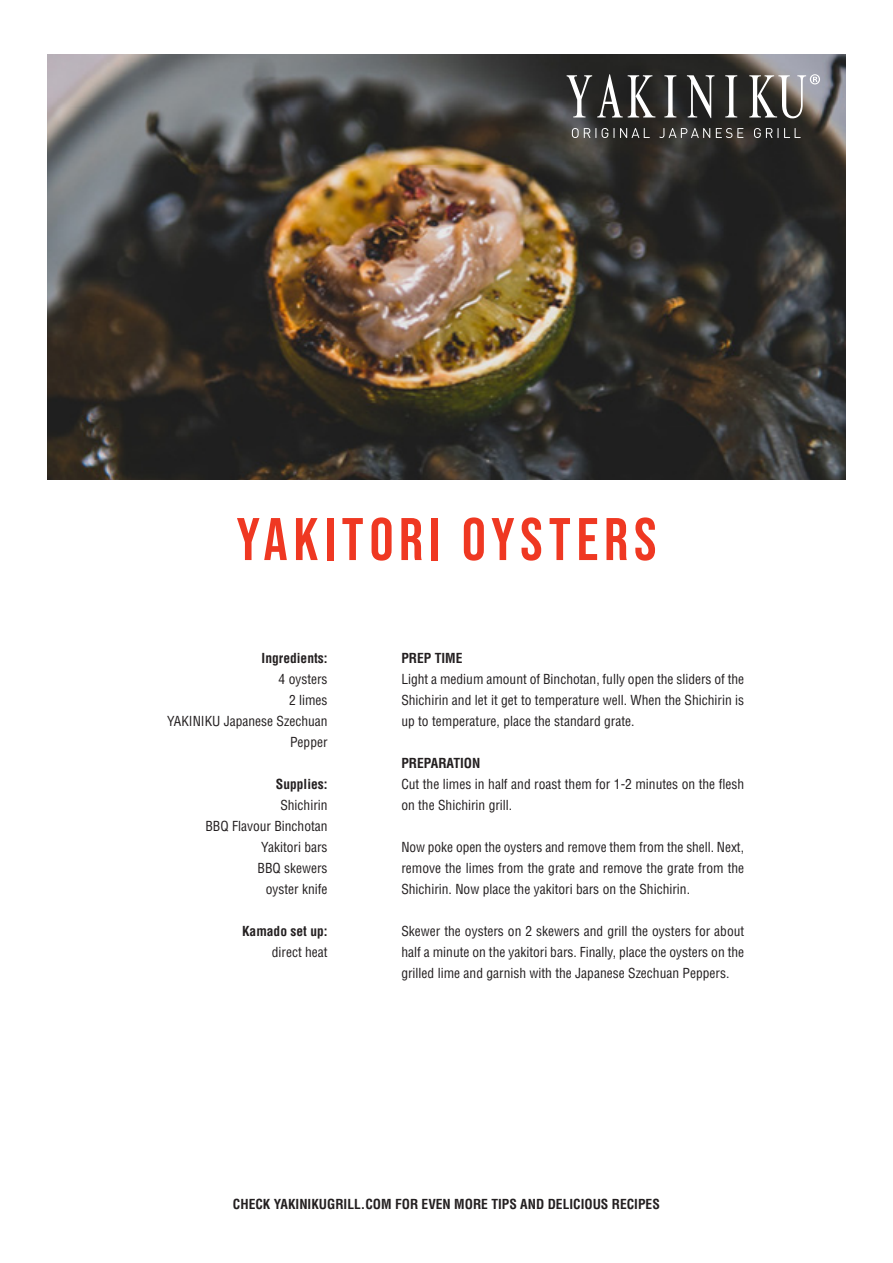
<style>
.page{position:relative;width:893px;height:1263px;background:#fff}
.page>*{position:absolute;margin:0;border:0;box-sizing:border-box;transform-origin:0 0}
.t1{font:60px "Bebas Neue";letter-spacing:.095em;color:#ef3822}
.Hoofdtekst{font:condensed 13.5px/21px "Helvetica LT Std";color:#231f20;text-align:justify}
.Ingredienten_Benodigdheden{font:condensed 13.5px/21px "Helvetica LT Std";color:#231f20;text-align:right}
.Ingredienten_Benodigdheden-2{font:700 condensed 13.5px "Helvetica LT Std";color:#231f20}
.Hoofdtekst-2{font:700 condensed 13.5px "Helvetica LT Std";color:#231f20}
</style>
<div class="page">
<img style="left:48px;top:54px;width:797px;height:425px">
<svg style="left:567px;top:74px;width:253px;height:64px"></svg>
<p class="t1" style="left:236px;top:505px;width:421px">YAKITORI OYSTERS</p>
<p class="Ingredienten_Benodigdheden-2" style="left:262px;top:650px;width:68px">Ingredients:</p>
<p class="Ingredienten_Benodigdheden" style="left:279px;top:669px;width:51px">4 oysters</p>
<p class="Ingredienten_Benodigdheden" style="left:289px;top:690px;width:40px">2 limes</p>
<p class="Ingredienten_Benodigdheden" style="left:167px;top:711px;width:162px">YAKINIKU Japanese Szechuan<br>Pepper</p>
<p class="Ingredienten_Benodigdheden-2" style="left:276px;top:776px;width:53px">Supplies:</p>
<p class="Ingredienten_Benodigdheden" style="left:205px;top:795px;width:124px">Shichirin<br>BBQ Flavour Binchotan</p>
<p class="Ingredienten_Benodigdheden" style="left:261px;top:837px;width:68px">Yakitori bars</p>
<p class="Ingredienten_Benodigdheden" style="left:258px;top:858px;width:72px">BBQ skewers</p>
<p class="Ingredienten_Benodigdheden" style="left:266px;top:879px;width:63px">oyster knife</p>
<p class="Ingredienten_Benodigdheden-2" style="left:242px;top:923px;width:87px">Kamado set up:</p>
<p class="Ingredienten_Benodigdheden" style="left:272px;top:942px;width:57px">direct heat</p>
<p class="Hoofdtekst-2" style="left:401px;top:650px;width:63px">PREP TIME</p>
<p class="Hoofdtekst" style="left:401px;top:669px;width:344px">Light a medium amount of Binchotan, fully open the sliders of the Shichirin and let it get to temperature well. When the Shichirin is up to temperature, place the standard grate.</p>
<p class="Hoofdtekst-2" style="left:401px;top:755px;width:81px">PREPARATION</p>
<p class="Hoofdtekst" style="left:401px;top:774px;width:344px">Cut the limes in half and roast them for 1-2 minutes on the flesh on the Shichirin grill.</p>
<p class="Hoofdtekst" style="left:401px;top:837px;width:344px">Now poke open the oysters and remove them from the shell. Next, remove the limes from the grate and remove the grate from the Shichirin. Now place the yakitori bars on the Shichirin.</p>
<p class="Hoofdtekst" style="left:401px;top:921px;width:344px">Skewer the oysters on 2 skewers and grill the oysters for about half a minute on the yakitori bars. Finally, place the oysters on the grilled lime and garnish with the Japanese Szechuan Peppers.</p>
<p class="Ingredienten_Benodigdheden-2" style="left:233px;top:1196px;width:428px">CHECK YAKINIKUGRILL.COM FOR EVEN MORE TIPS AND DELICIOUS RECIPES</p>
</div>
